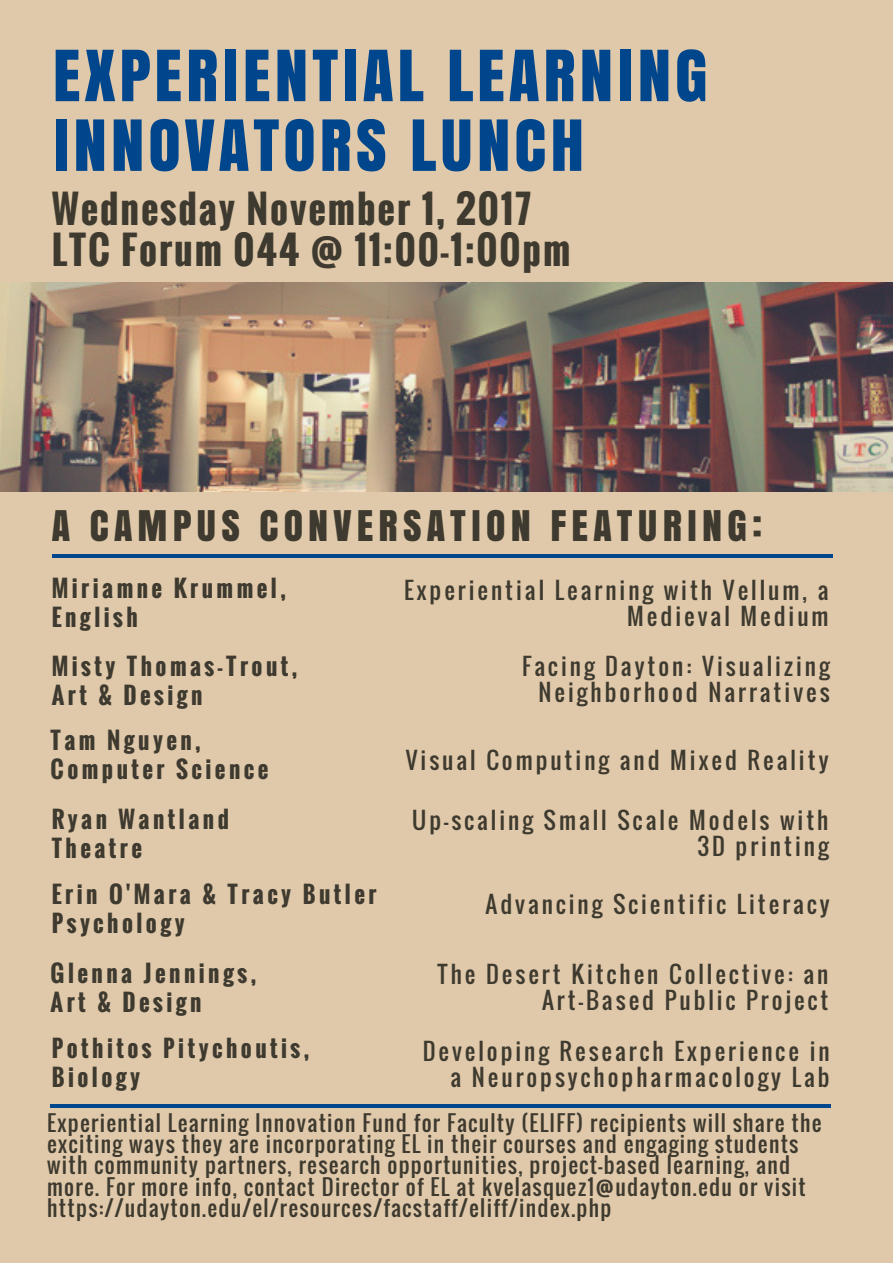
<style>
.page{position:relative;width:893px;height:1263px;background:#fff}
.page>*{position:absolute;margin:0;border:0;box-sizing:border-box;transform-origin:0 0}
.t1{font:66.15px/69.8px "Anton";letter-spacing:.06em;color:#00468d}
.t2{font:39.6px "Anton";letter-spacing:.13em;color:#3e3a2f}
.t3{font:700 37.95px/40.5px "Oswald";letter-spacing:.05em;color:#3e3a2f}
.t4{font:23.1px/25.8px "Oswald";letter-spacing:.13em;color:#3e3a2f;text-align:right}
.t5{font:700 23.1px/29.2px "Oswald";letter-spacing:.15em;color:#3e3a2f}
.t6{font:21.45px/21.3px "Oswald";letter-spacing:.06em;color:#3e3a2f}
</style>
<div class="page">
<div style="left:0;top:0;width:892px;height:1262px;background:#e0c9aa"></div>
<img style="left:0;top:282px;width:892px;height:209px">
<hr style="left:50px;top:1104px;width:780px;height:3px;background:#00468d">
<hr style="left:52px;top:554px;width:780px;height:4px;background:#00468d">
<h1 class="t1" style="left:53px;top:40px;width:656px">EXPERIENTIAL LEARNING<br>INNOVATORS LUNCH</h1>
<h3 class="t3" style="left:52px;top:188px;width:520px">Wednesday November 1, 2017<br>LTC Forum 044 @ 11:00-1:00pm</h3>
<h2 class="t2" style="left:52px;top:496px;width:712px">A CAMPUS CONVERSATION FEATURING:</h2>
<p class="t5" style="left:52px;top:573px;width:235px">Miriamne Krummel,<br>English</p>
<p class="t4" style="left:404px;top:577px;width:426px">Experiential Learning with Vellum, a<br>Medieval Medium</p>
<p class="t5" style="left:52px;top:651px;width:247px">Misty Thomas-Trout,<br>Art &amp; Design</p>
<p class="t5" style="left:51px;top:725px;width:219px">Tam Nguyen,<br>Computer Science</p>
<p class="t5" style="left:52px;top:803px;width:179px">Ryan Wantland<br>Theatre</p>
<p class="t5" style="left:52px;top:879px;width:326px">Erin O'Mara &amp; Tracy Butler<br>Psychology</p>
<p class="t5" style="left:51px;top:957px;width:207px">Glenna Jennings,<br>Art &amp; Design</p>
<p class="t5" style="left:52px;top:1033px;width:259px">Pothitos Pitychoutis,<br>Biology</p>
<p class="t4" style="left:522px;top:653px;width:309px">Facing Dayton: Visualizing<br>Neighborhood Narratives</p>
<p class="t4" style="left:406px;top:746px;width:424px">Visual Computing and Mixed Reality</p>
<p class="t4" style="left:412px;top:807px;width:418px">Up-scaling Small Scale Models with<br>3D printing</p>
<p class="t4" style="left:485px;top:890px;width:346px">Advancing Scientific Literacy</p>
<p class="t4" style="left:437px;top:961px;width:392px">The Desert Kitchen Collective: an<br>Art-Based Public Project</p>
<p class="t4" style="left:422px;top:1037px;width:408px">Developing Research Experience in a Neuropsychopharmacology Lab</p>
<p class="t6" style="left:47px;top:1111px;width:775px">Experiential Learning Innovation Fund for Faculty (ELIFF) recipients will share the exciting ways they are incorporating EL in their courses and engaging students with community partners, research opportunities, project-based learning, and more. For more info, contact Director of EL at kvelasquez1@udayton.edu or visit https://udayton.edu/el/resources/facstaff/eliff/index.php</p>
</div>
